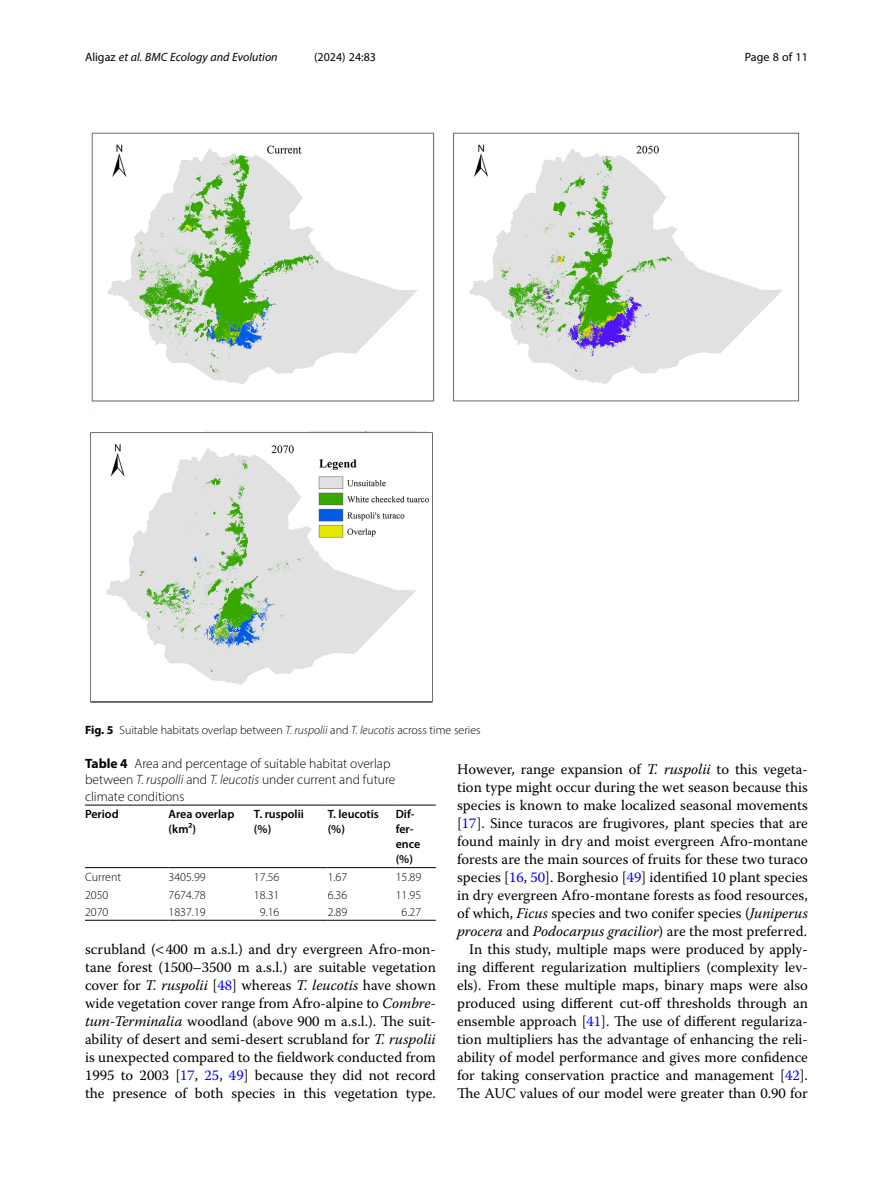
<style>
.page{position:relative;width:893px;height:1191px;background:#fff}
.page>*{position:absolute;margin:0;border:0;box-sizing:border-box;transform-origin:0 0}
.Body_Text_Indent{font:14.7px/18px "Warnock Pro";color:#000;text-align:justify}
.Table_Caption{font:300 13.5px/16.5px "Myriad Pro";color:#000}
.Table_Body{font:300 12px "Myriad Pro";color:#000}
.Figure_Caption{font:300 12px "Myriad Pro";color:#000}
.Table_Head{font:600 12px/15px "Myriad Pro";color:#000}
.t1{font:italic 12px "Myriad Pro";color:#000}
.t2{font:12px "Myriad Pro";color:#000}
.s1{font-style:normal}
.s2{font-weight:700}
.s3{font-style:italic}
.s4{color:#00f}
</style>
<div class="page">
<hr style="left:85px;top:867px;width:84px;height:1px;background:#000">
<hr style="left:169px;top:805px;width:85px;height:1px;background:#000">
<hr style="left:169px;top:867px;width:85px;height:1px;background:#000">
<hr style="left:254px;top:805px;width:74px;height:1px;background:#000">
<hr style="left:254px;top:867px;width:74px;height:1px;background:#000">
<hr style="left:328px;top:805px;width:68px;height:1px;background:#000">
<hr style="left:328px;top:867px;width:68px;height:1px;background:#000">
<hr style="left:396px;top:805px;width:40px;height:1px;background:#000">
<hr style="left:396px;top:867px;width:40px;height:1px;background:#000">
<hr style="left:85px;top:920px;width:84px;height:1px;background:#000">
<hr style="left:169px;top:920px;width:85px;height:1px;background:#000">
<hr style="left:254px;top:920px;width:74px;height:1px;background:#000">
<hr style="left:328px;top:920px;width:68px;height:1px;background:#000">
<hr style="left:396px;top:920px;width:40px;height:1px;background:#000">
<hr style="left:85px;top:805px;width:84px;height:1px;background:#000">
<img style="left:90px;top:132px;width:709px;height:575px">
<p class="t1" style="left:85px;top:50px;width:194px"><span class="s1">Aligaz</span> et al. BMC Ecology and Evolution</p>
<p class="t2" style="left:314px;top:50px;width:63px">(2024) 24:83</p>
<p class="t2" style="left:745px;top:50px;width:65px">Page 8 of 11</p>
<p class="Figure_Caption" style="left:85px;top:722px;width:397px"><span class="s2">Fig. 5</span> Suitable habitats overlap between <span class="s3">T. ruspolii</span> and <span class="s3">T. leucotis</span> across time series</p>
<p class="Table_Caption" style="left:85px;top:755px;width:312px"><span class="s2">Table 4</span> Area and percentage of suitable habitat overlap between <span class="s3">T. ruspolli</span> and <span class="s3">T. leucotis</span> under current and future climate conditions</p>
<p class="Table_Head" style="left:85px;top:806px;width:35px">Period</p>
<p class="Table_Head" style="left:169px;top:806px;width:67px">Area overlap (km²)</p>
<p class="Table_Head" style="left:254px;top:806px;width:51px">T. ruspolii (%)</p>
<p class="Table_Head" style="left:328px;top:806px;width:53px">T. leucotis (%)</p>
<p class="Table_Head" style="left:396px;top:806px;width:26px">Dif&shy;fer&shy;ence (%)</p>
<p class="Table_Body" style="left:85px;top:869px;width:38px">Current</p>
<p class="Table_Body" style="left:169px;top:869px;width:39px">3405.99</p>
<p class="Table_Body" style="left:254px;top:869px;width:27px">17.56</p>
<p class="Table_Body" style="left:328px;top:869px;width:21px">1.67</p>
<p class="Table_Body" style="left:396px;top:869px;width:27px">15.89</p>
<p class="Table_Body" style="left:85px;top:887px;width:25px">2050</p>
<p class="Table_Body" style="left:169px;top:887px;width:39px">7674.78</p>
<p class="Table_Body" style="left:254px;top:887px;width:27px">18.31</p>
<p class="Table_Body" style="left:328px;top:887px;width:21px">6.36</p>
<p class="Table_Body" style="left:396px;top:887px;width:27px">11.95</p>
<p class="Table_Body" style="left:85px;top:904px;width:25px">2070</p>
<p class="Table_Body" style="left:169px;top:904px;width:39px">1837.19</p>
<p class="Table_Body" style="left:260px;top:904px;width:21px">9.16</p>
<p class="Table_Body" style="left:328px;top:904px;width:21px">2.89</p>
<p class="Table_Body" style="left:402px;top:904px;width:21px">6.27</p>
<p class="Body_Text_Indent" style="left:85px;top:940px;width:352px">scrubland ( 400 m a.s.l.) and dry evergreen Afro-mon&shy;tane forest (1500–3500 m a.s.l.) are suitable vegetation cover for <span class="s3">T. ruspolii</span> [<span class="s4">48</span>] whereas <span class="s3">T. leucotis</span> have shown wide vegetation cover range from Afro-alpine to <span class="s3">Combre&shy;tum-Terminalia</span> woodland (above 900 m a.s.l.). The suit&shy;ability of desert and semi-desert scrubland for <span class="s3">T. ruspolii </span>is unexpected compared to the fieldwork conducted from 1995 to 2003 [<span class="s4">17</span>, <span class="s4">25</span>, <span class="s4">49</span>] because they did not record the presence of both species in this vegetation type.</p>
<p class="Body_Text_Indent" style="left:457px;top:760px;width:352px">However, range expansion of <span class="s3">T. ruspolii</span> to this vegeta&shy;tion type might occur during the wet season because this species is known to make localized seasonal movements [<span class="s4">17</span>]. Since turacos are frugivores, plant species that are found mainly in dry and moist evergreen Afro-montane forests are the main sources of fruits for these two turaco species [<span class="s4">16</span>, <span class="s4">50</span>]. Borghesio [<span class="s4">49</span>] identified 10 plant species in dry evergreen Afro-montane forests as food resources, of which, <span class="s3">Ficus</span> species and two conifer species (<span class="s3">Juniperus procera</span> and <span class="s3">Podocarpus gracilior</span>) are the most preferred.</p>
<p class="Body_Text_Indent" style="left:457px;top:940px;width:352px;text-indent:12px">In this study, multiple maps were produced by apply&shy;ing different regularization multipliers (complexity lev&shy;els). From these multiple maps, binary maps were also produced using different cut-off thresholds through an ensemble approach [<span class="s4">41</span>]. The use of different regulariza&shy;tion multipliers has the advantage of enhancing the reli&shy;ability of model performance and gives more confidence for taking conservation practice and management [<span class="s4">42</span>].<br>The AUC values of our model were greater than 0.90 for</p>
</div>
